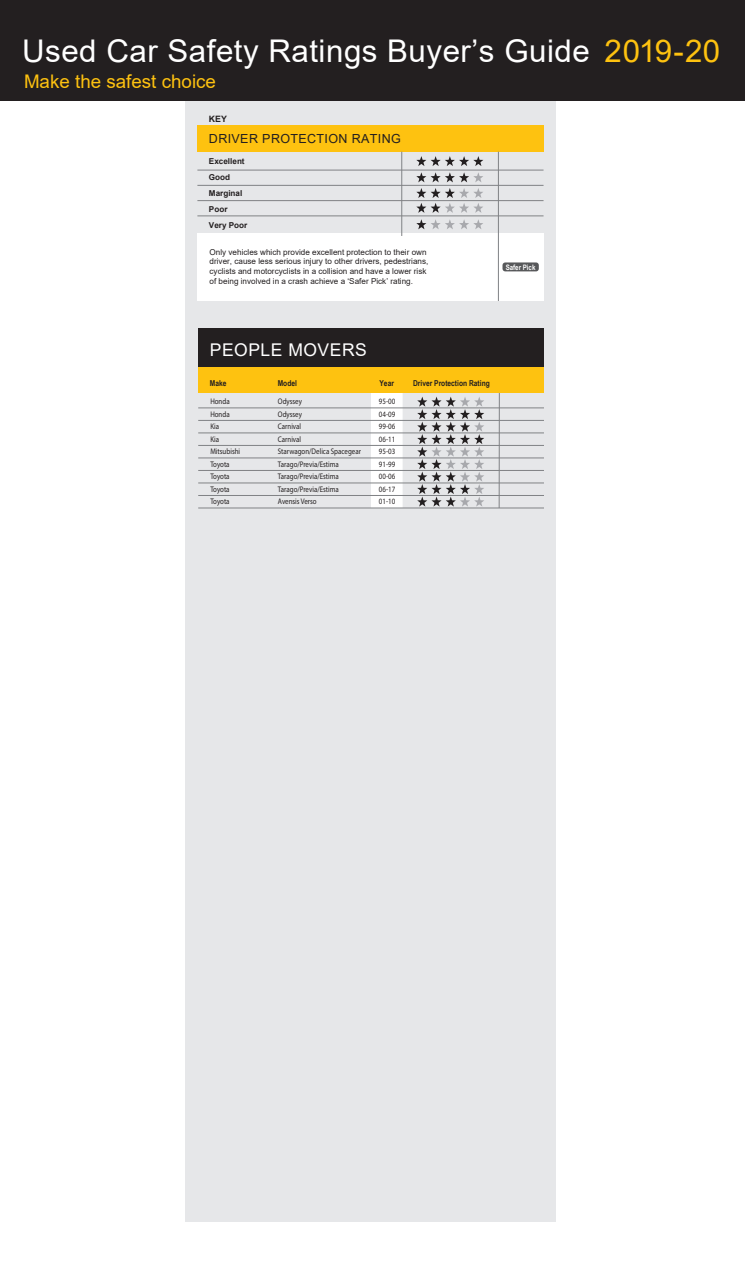
<style>
.page{position:relative;width:745px;height:1263px;background:#fff}
.page>*{position:absolute;margin:0;border:0;box-sizing:border-box;transform-origin:0 0}
.t1{font:31.25px "Arial";letter-spacing:.015em;color:#fff}
.t2{font:18.75px "Arial";color:#fec210}
.t3{font:17.5px "Arial";letter-spacing:.03em;color:#fff}
.t4{font:12.5px "Arial";letter-spacing:.03em;color:#231f20}
.t5{font:700 8.75px "Arial";color:#231f20}
.t6{font:8.12px "Myriad Pro";color:#231f20;scale:.85 1}
.t7{font:8.12px/9.8px "Arial";color:#231f20}
.t8{font:700 8.12px "Arial Narrow";color:#231f20}
.t9{font:700 8.12px/15.9px "Arial";color:#231f20}
.t10{font:700 7.5px "Arial Narrow";color:#fff}
.s1{color:#fec210}
</style>
<div class="page">
<div style="left:185px;top:98px;width:370px;height:1123px;background:#e6e7e9"></div>
<div style="left:0;top:0;width:744px;height:100px;background:#231f20"></div>
<hr style="left:197px;top:170px;width:346px;height:1px;background:#808285">
<hr style="left:197px;top:185px;width:346px;height:1px;background:#808285">
<hr style="left:197px;top:200px;width:346px;height:1px;background:#808285">
<hr style="left:197px;top:216px;width:346px;height:1px;background:#808285">
<div style="left:197px;top:126px;width:346px;height:26px;background:#fec210"></div>
<svg style="left:416px;top:156px;width:67px;height:10px"></svg>
<svg style="left:416px;top:172px;width:67px;height:10px"></svg>
<svg style="left:416px;top:188px;width:67px;height:25px"></svg>
<svg style="left:416px;top:219px;width:67px;height:10px"></svg>
<div style="left:197px;top:234px;width:346px;height:67px;background:#fff"></div>
<div style="left:502px;top:262px;width:36px;height:9px;background:#57585a;border-radius:3px"></div>
<hr style="left:401px;top:152px;width:1px;height:84px;background:#808285">
<hr style="left:498px;top:152px;width:1px;height:149px;background:#808285">
<div style="left:371px;top:391px;width:31px;height:117px;background:#fff"></div>
<div style="left:198px;top:328px;width:345px;height:40px;background:#231f20"></div>
<svg style="left:417px;top:396px;width:67px;height:110px"></svg>
<hr style="left:498px;top:392px;width:1px;height:116px;background:#808285">
<hr style="left:198px;top:407px;width:345px;height:1px;background:#808285">
<hr style="left:198px;top:420px;width:345px;height:1px;background:#808285">
<hr style="left:198px;top:432px;width:345px;height:1px;background:#808285">
<hr style="left:198px;top:445px;width:345px;height:1px;background:#808285">
<hr style="left:198px;top:457px;width:345px;height:1px;background:#808285">
<hr style="left:198px;top:470px;width:345px;height:1px;background:#808285">
<hr style="left:198px;top:482px;width:345px;height:1px;background:#808285">
<hr style="left:198px;top:495px;width:345px;height:1px;background:#808285">
<hr style="left:198px;top:507px;width:345px;height:1px;background:#808285">
<div style="left:198px;top:367px;width:345px;height:26px;background:#fec210"></div>
<h1 class="t1" style="left:22px;top:30px;width:699px">Used Car Safety Ratings Buyer’s Guide <span class="s1">2019-20</span></h1>
<h2 class="t2" style="left:24px;top:68px;width:193px">Make the safest choice</h2>
<p class="t5" style="left:209px;top:112px;width:19px">KEY</p>
<h3 class="t4" style="left:209px;top:130px;width:193px">DRIVER PROTECTION RATING</h3>
<p class="t9" style="left:209px;top:153px;width:40px">Excellent<br>Good<br>Marginal<br>Poor<br>Very Poor</p>
<p class="t7" style="left:209px;top:247px;width:220px">Only vehicles which provide excellent protection to their own driver, cause less serious injury to other drivers, pedestrians, cyclists and motorcyclists in a collision and have a lower risk of being involved in a crash achieve a ‘Safer Pick’ rating.</p>
<p class="t10" style="left:505px;top:261px;width:31px">Safer Pick</p>
<h3 class="t3" style="left:210px;top:338px;width:158px">PEOPLE MOVERS</h3>
<p class="t8" style="left:210px;top:376px;width:18px">Make</p>
<p class="t8" style="left:277px;top:376px;width:21px">Model</p>
<p class="t8" style="left:379px;top:376px;width:16px">Year</p>
<p class="t8" style="left:413px;top:376px;width:78px">Driver Protection Rating</p>
<p class="t6" style="left:210px;top:396px;width:24px">Honda</p>
<p class="t6" style="left:278px;top:396px;width:30px">Odyssey</p>
<p class="t6" style="left:379px;top:396px;width:21px">95-00</p>
<p class="t6" style="left:210px;top:409px;width:24px">Honda</p>
<p class="t6" style="left:278px;top:409px;width:30px">Odyssey</p>
<p class="t6" style="left:379px;top:409px;width:21px">04-09</p>
<p class="t6" style="left:210px;top:421px;width:12px">Kia</p>
<p class="t6" style="left:278px;top:421px;width:29px">Carnival</p>
<p class="t6" style="left:379px;top:421px;width:21px">99-06</p>
<p class="t6" style="left:210px;top:434px;width:12px">Kia</p>
<p class="t6" style="left:278px;top:434px;width:29px">Carnival</p>
<p class="t6" style="left:379px;top:434px;width:21px">06-11</p>
<p class="t6" style="left:210px;top:446px;width:37px">Mitsubishi</p>
<p class="t6" style="left:278px;top:446px;width:99px">Starwagon/Delica Spacegear</p>
<p class="t6" style="left:379px;top:446px;width:21px">95-03</p>
<p class="t6" style="left:210px;top:459px;width:24px">Toyota</p>
<p class="t6" style="left:278px;top:459px;width:73px">Tarago/Previa/Estima</p>
<p class="t6" style="left:379px;top:459px;width:21px">91-99</p>
<p class="t6" style="left:210px;top:471px;width:24px">Toyota</p>
<p class="t6" style="left:278px;top:471px;width:73px">Tarago/Previa/Estima</p>
<p class="t6" style="left:379px;top:471px;width:21px">00-06</p>
<p class="t6" style="left:210px;top:484px;width:24px">Toyota</p>
<p class="t6" style="left:278px;top:484px;width:73px">Tarago/Previa/Estima</p>
<p class="t6" style="left:379px;top:484px;width:21px">06-17</p>
<p class="t6" style="left:210px;top:496px;width:24px">Toyota</p>
<p class="t6" style="left:278px;top:496px;width:47px">Avensis Verso</p>
<p class="t6" style="left:379px;top:496px;width:21px">01-10</p>
</div>
